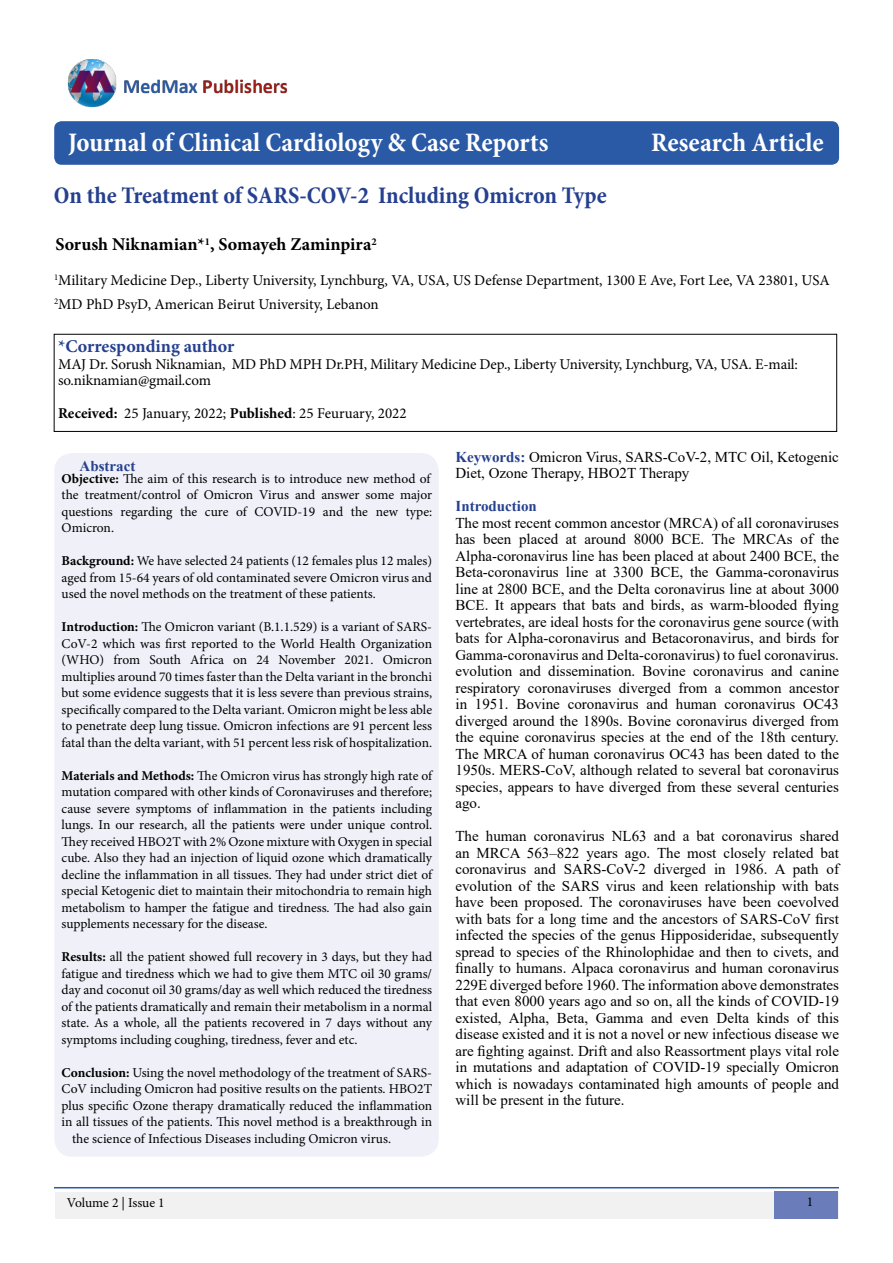
<style>
.page{position:relative;width:893px;height:1263px;background:#fff}
.page>*{position:absolute;margin:0;border:0;box-sizing:border-box;transform-origin:0 0}
.t1{font:700 condensed 27px "Minion Pro";color:#fff}
.t2{font:700 condensed 24px "Minion Pro";color:#25408f}
.t3{font:700 18px "Minion Pro";color:#000}
.t4{font:700 18px "Minion Pro";color:#25408f}
.t5{font:15px/16.5px "Times New Roman";color:#000;text-align:justify}
.t6{font:15px/24px "Minion Pro";letter-spacing:-.005em;color:#000}
.t7{font:700 15px "Times New Roman";color:#25408f}
.t8{font:13.5px/16.5px "Minion Pro";color:#000;text-align:justify}
.s1{font-weight:700}
.s2{font-weight:700;color:#25408f}
</style>
<div class="page">
<div style="left:54px;top:121px;width:785px;height:44px;background:#2a59a5;border-radius:7px"></div>
<div style="left:54px;top:334px;width:783px;height:98px;border:1px solid #000"></div>
<hr style="left:54px;top:1187px;width:785px;height:1px;background:#2a59a5">
<div style="left:54px;top:453px;width:385px;height:704px;background:#eff0f8;border-radius:18px"></div>
<div style="left:55px;top:1192px;width:783px;height:26px;background:#f1f1f2"></div>
<div style="left:774px;top:1191px;width:63px;height:27px;background:#6a7cb9"></div>
<img style="left:67px;top:59px;width:220px;height:49px">
<h1 class="t1" style="left:68px;top:123px;width:482px">Journal of Clinical Cardiology &amp; Case Reports</h1>
<h1 class="t1" style="left:651px;top:124px;width:174px">Research Article</h1>
<h2 class="t2" style="left:54px;top:179px;width:554px">On the Treatment of SARS-COV-2 Including Omicron Type</h2>
<h3 class="t3" style="left:55px;top:232px;width:323px">Sorush Niknamian*<sup>1</sup>, Somayeh Zaminpira<sup>2</sup></h3>
<p class="t6" style="left:54px;top:268px;width:777px"><sup>1</sup>Military Medicine Dep., Liberty University, Lynchburg, VA, USA, US Defense Department, 1300 E Ave, Fort Lee, VA 23801, USA<br><sup>2</sup>MD PhD PsyD, American Beirut University, Lebanon</p>
<h3 class="t4" style="left:58px;top:334px;width:178px">*Corresponding author</h3>
<p class="t6" style="left:58px;top:356px;width:741px;line-height:16.5px">MAJ Dr. Sorush Niknamian, MD PhD MPH Dr.PH, Military Medicine Dep., Liberty University, Lynchburg, VA, USA. E-mail: so.niknamian@gmail.com</p>
<p class="t6" style="left:58px;top:402px;width:350px"><span class="s1">Received:</span> 25 January, 2022; <span class="s1">Published</span>: 25 Feuruary, 2022</p>
<p class="t7" style="left:80px;top:455px;width:57px">Abstract</p>
<p class="t8" style="left:62px;top:470px;width:372px"><span class="s1">Objective:</span> The aim of this research is to introduce new method of the treatment/control of Omicron Virus and answer some major questions regarding the cure of COVID-19 and the new type:<br>Omicron.</p>
<p class="t8" style="left:62px;top:553px;width:372px"><span class="s1">Background:</span> We have selected 24 patients (12 females plus 12 males) aged from 15-64 years of old contaminated severe Omicron virus and used the novel methods on the treatment of these patients.</p>
<p class="t8" style="left:62px;top:619px;width:372px"><span class="s1">Introduction:</span> The Omicron variant (B.1.1.529) is a variant of SARS-CoV-2 which was first reported to the World Health Organization (WHO) from South Africa on 24 November 2021. Omicron multiplies around 70 times faster than the Delta variant in the bronchi but some evidence suggests that it is less severe than previous strains, specifically compared to the Delta variant. Omicron might be less able to penetrate deep lung tissue. Omicron infections are 91 percent less fatal than the delta variant, with 51 percent less risk of hospitalization.</p>
<p class="t8" style="left:62px;top:767px;width:372px"><span class="s1">Materials and Methods:</span> The Omicron virus has strongly high rate of mutation compared with other kinds of Coronaviruses and therefore; cause severe symptoms of inflammation in the patients including lungs. In our research, all the patients were under unique control.<br>They received HBO2T with 2% Ozone mixture with Oxygen in special cube. Also they had an injection of liquid ozone which dramatically decline the inflammation in all tissues. They had under strict diet of special Ketogenic diet to maintain their mitochondria to remain high metabolism to hamper the fatigue and tiredness. The had also gain supplements necessary for the disease.</p>
<p class="t8" style="left:62px;top:948px;width:372px"><span class="s1">Results:</span> all the patient showed full recovery in 3 days, but they had fatigue and tiredness which we had to give them MTC oil 30 grams/ day and coconut oil 30 grams/day as well which reduced the tiredness of the patients dramatically and remain their metabolism in a normal state. As a whole, all the patients recovered in 7 days without any symptoms including coughing, tiredness, fever and etc.</p>
<p class="t8" style="left:62px;top:1064px;width:372px"><span class="s1">Conclusion:</span> Using the novel methodology of the treatment of SARS-</p>
<p class="t8" style="left:62px;top:1080px;width:372px">CoV including Omicron had positive results on the patients. HBO2T</p>
<p class="t8" style="left:62px;top:1097px;width:372px">plus specific Ozone therapy dramatically reduced the inflammation</p>
<p class="t8" style="left:62px;top:1113px;width:372px">in all tissues of the patients. This novel method is a breakthrough in</p>
<p class="t8" style="left:72px;top:1130px;width:321px">the science of Infectious Diseases including Omicron virus.</p>
<p class="t5" style="left:455px;top:448px;width:385px"><span class="s2">Keywords:</span> Omicron Virus, SARS-CoV-2, MTC Oil, Ketogenic<br>Diet, Ozone Therapy, HBO2T Therapy</p>
<p class="t7" style="left:455px;top:495px;width:83px">Introduction</p>
<p class="t5" style="left:455px;top:514px;width:385px">The most recent common ancestor (MRCA) of all coronaviruses has been placed at around 8000 BCE. The MRCAs of the Alpha-coronavirus line has been placed at about 2400 BCE, the Beta-coronavirus line at 3300 BCE, the Gamma-coronavirus line at 2800 BCE, and the Delta coronavirus line at about 3000<br>BCE. It appears that bats and birds, as warm-blooded flying vertebrates, are ideal hosts for the coronavirus gene source (with bats for Alpha-coronavirus and Betacoronavirus, and birds for Gamma-coronavirus and Delta-coronavirus) to fuel coronavirus. evolution and dissemination. Bovine coronavirus and canine respiratory coronaviruses diverged from a common ancestor in 1951. Bovine coronavirus and human coronavirus OC43 diverged around the 1890s. Bovine coronavirus diverged from the equine coronavirus species at the end of the 18th century.<br>The MRCA of human coronavirus OC43 has been dated to the 1950s. MERS-CoV, although related to several bat coronavirus species, appears to have diverged from these several centuries ago.</p>
<p class="t5" style="left:455px;top:827px;width:385px">The human coronavirus NL63 and a bat coronavirus shared an MRCA 563–822 years ago. The most closely related bat coronavirus and SARS-CoV-2 diverged in 1986. A path of evolution of the SARS virus and keen relationship with bats have been proposed. The coronaviruses have been coevolved with bats for a long time and the ancestors of SARS-CoV first infected the species of the genus Hipposideridae, subsequently spread to species of the Rhinolophidae and then to civets, and finally to humans. Alpaca coronavirus and human coronavirus 229E diverged before 1960. The information above demonstrates that even 8000 years ago and so on, all the kinds of COVID-19 existed, Alpha, Beta, Gamma and even Delta kinds of this disease existed and it is not a novel or new infectious disease we are fighting against. Drift and also Reassortment plays vital role in mutations and adaptation of COVID-19 specially Omicron which is nowadays contaminated high amounts of people and will be present in the future.</p>
<p class="t8" style="left:67px;top:1195px;width:99px">Volume 2 | Issue 1</p>
<p class="t8" style="left:807px;top:1193px;width:8px">1</p>
</div>
